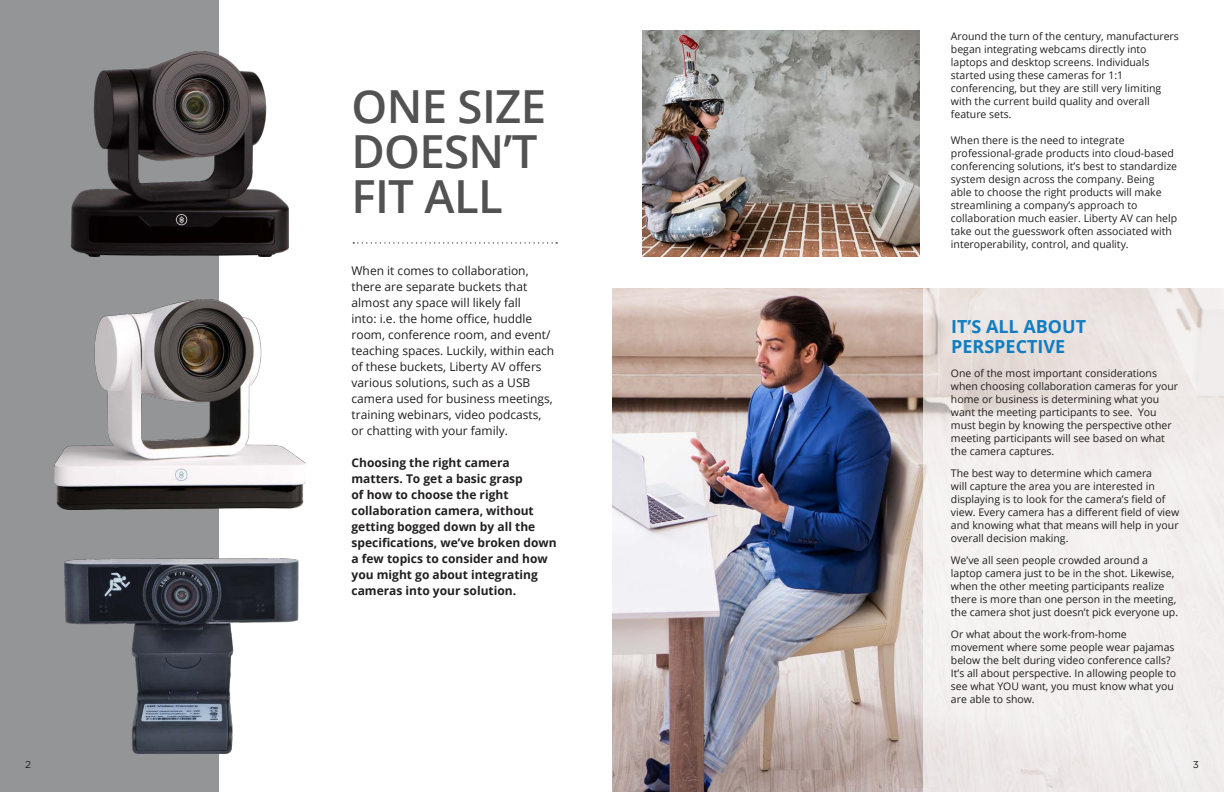
<style>
.page{position:relative;width:1224px;height:792px;background:#fff}
.page>*{position:absolute;margin:0;border:0;box-sizing:border-box;transform-origin:0 0}
.t1{font:600 45.6px/45px "Open Sans";letter-spacing:-.015em;color:#525252}
.t2{font:700 18px/20px "Open Sans";color:#117dc1}
.t3{font:12px/16px "Open Sans";color:#221f1f}
.t4{font:700 12px/16px "Open Sans";color:#221f1f}
.t5{font:10.5px/13px "Open Sans";color:#221f1f}
.t6{font:10px "Gotham";color:#221f1f}
</style>
<div class="page">
<img style="left:612px;top:289px;width:311px;height:503px">
<svg style="left:923px;top:288px;width:301px;height:504px;fill:#f2eeed"></svg>
<img style="left:643px;top:31px;width:277px;height:225px">
<div style="left:0;top:0;width:219px;height:792px;background:#939597"></div>
<img style="left:70px;top:52px;width:219px;height:204px">
<img style="left:64px;top:559px;width:235px;height:195px">
<img style="left:54px;top:300px;width:251px;height:209px">
<svg style="left:353px;top:242px;width:204px;height:2px"></svg>
<h1 class="t1" style="left:352px;top:89px;width:196px">ONE SIZE<br>DOESN’T<br>FIT ALL</h1>
<p class="t3" style="left:352px;top:264px;width:204px">When it comes to collaboration, there are separate buckets that almost any space will likely fall<br>into: i.e. the home office, huddle room, conference room, and event/ teaching spaces. Luckily, within each of these buckets, Liberty AV offers various solutions, such as a USB camera used for business meetings, training webinars, video podcasts, or chatting with your family.</p>
<p class="t4" style="left:352px;top:456px;width:207px">Choosing the right camera matters. To get a basic grasp<br>of how to choose the right collaboration camera, without getting bogged down by all the specifications, we’ve broken down a few topics to consider and how you might go about integrating cameras into your solution.</p>
<p class="t5" style="left:951px;top:29px;width:230px">Around the turn of the century, manufacturers began integrating webcams directly into laptops and desktop screens. Individuals started using these cameras for 1:1 conferencing, but they are still very limiting with the current build quality and overall feature sets.</p>
<p class="t5" style="left:951px;top:133px;width:228px">When there is the need to integrate professional-grade products into cloud-based conferencing solutions, it’s best to standardize system design across the company. Being able to choose the right products will make streamlining a company’s approach to collaboration much easier. Liberty AV can help take out the guesswork often associated with interoperability, control, and quality.</p>
<h2 class="t2" style="left:951px;top:316px;width:137px">IT’S ALL ABOUT<br>PERSPECTIVE</h2>
<p class="t5" style="left:951px;top:366px;width:229px">One of the most important considerations when choosing collaboration cameras for your home or business is determining what you want the meeting participants to see. You must begin by knowing the perspective other meeting participants will see based on what the camera captures.</p>
<p class="t5" style="left:951px;top:466px;width:230px">The best way to determine which camera<br>will capture the area you are interested in displaying is to look for the camera’s field of view. Every camera has a different field of view and knowing what that means will help in your overall decision making.</p>
<p class="t5" style="left:951px;top:553px;width:229px">We’ve all seen people crowded around a laptop camera just to be in the shot. Likewise, when the other meeting participants realize there is more than one person in the meeting, the camera shot just doesn’t pick everyone up.</p>
<p class="t5" style="left:951px;top:628px;width:227px">Or what about the work-from-home movement where some people wear pajamas below the belt during video conference calls?<br>It’s all about perspective. In allowing people to see what YOU want, you must know what you are able to show.</p>
<p class="t6" style="left:25px;top:760px;width:7px">2</p>
<p class="t6" style="left:1193px;top:760px;width:8px">3</p>
</div>
